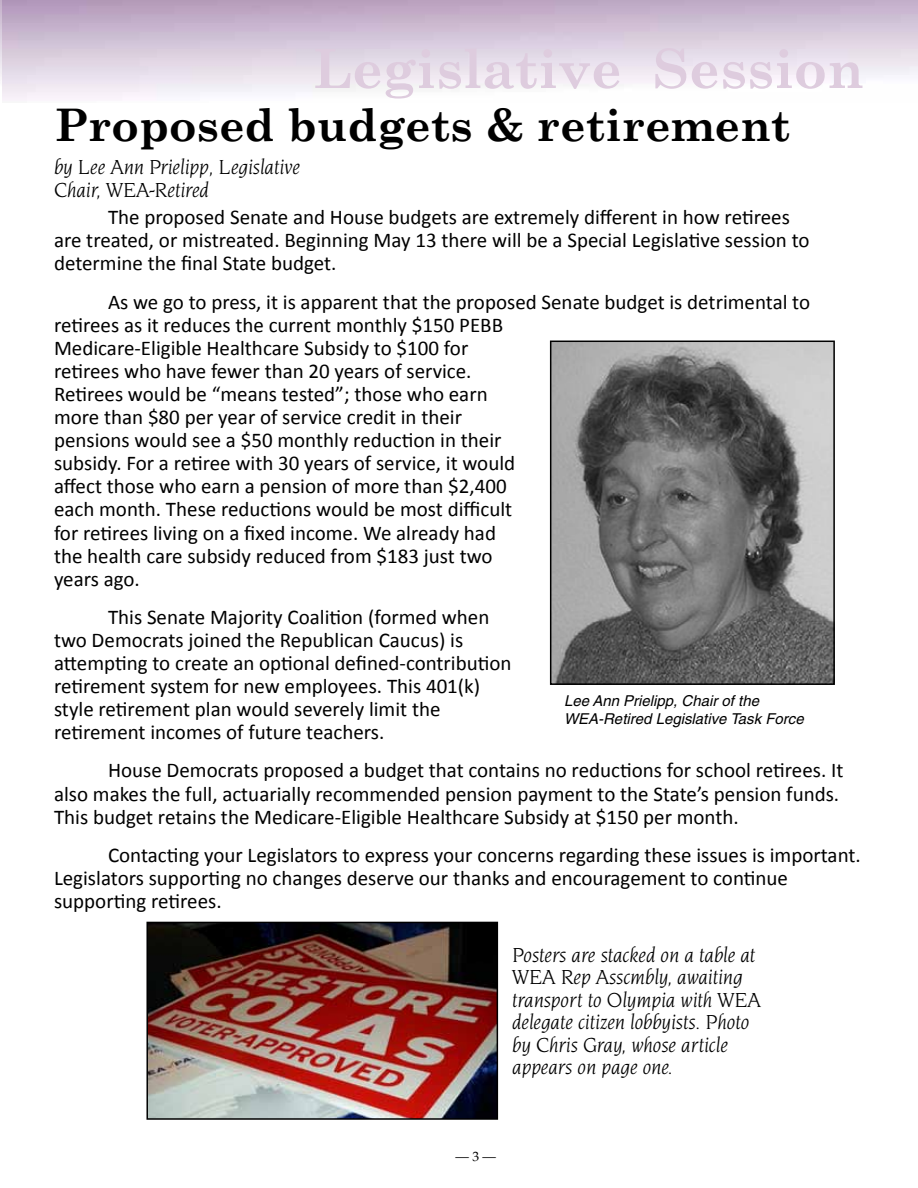
<style>
.page{position:relative;width:918px;height:1188px;background:#fff}
.page>*{position:absolute;margin:0;border:0;box-sizing:border-box;transform-origin:0 0}
.t1{font:700 54px "Century Schoolbook";color:#deccde}
.t2{font:700 45px "Century Schoolbook";color:#000}
.t3{font:21px/23.1px "Calibri";color:#000}
.t4{font:21px/22.5px "Novarese Book Italic DTC";color:#000}
.t5{font:italic 15px/18px "Helvetica";color:#000}
.t6{font:13.5px "Palatino";color:#000}
</style>
<div class="page">
<img style="left:553px;top:344px;width:279px;height:338px">
<div style="left:550px;top:341px;width:285px;height:344px;border:2px solid #000"></div>
<img style="left:149px;top:925px;width:346px;height:192px">
<div style="left:146px;top:922px;width:352px;height:198px;border:2px solid #000"></div>
<h1 class="t1" style="left:313px;top:27px;width:552px">Legislative Session</h1>
<h2 class="t2" style="left:54px;top:90px;width:738px">Proposed budgets &amp; retirement</h2>
<p class="t4" style="left:54px;top:156px;width:247px">by Lee Ann Prielipp, Legislative<br>Chair, WEA-Retired</p>
<p class="t3" style="left:54px;top:205px;width:757px;text-indent:54px">The proposed Senate and House budgets are extremely different in how retirees are treated, or mistreated. Beginning May 13 there will be a Special Legislative session to determine the final State budget.</p>
<p class="t3" style="left:54px;top:289px;width:758px;text-indent:54px">As we go to press, it is apparent that the proposed Senate budget is detrimental to retirees as it reduces the current monthly $150 PEBB<br>Medicare-Eligible Healthcare Subsidy to $100 for<br>retirees who have fewer than 20 years of service.<br>Retirees would be “means tested”; those who earn<br>more than $80 per year of service credit in their<br>pensions would see a $50 monthly reduction in their<br>subsidy. For a retiree with 30 years of service, it would<br>affect those who earn a pension of more than $2,400<br>each month. These reductions would be most difficult<br>for retirees living on a fixed income. We already had<br>the health care subsidy reduced from $183 just two<br>years ago.</p>
<p class="t3" style="left:54px;top:604px;width:459px;text-indent:54px">This Senate Majority Coalition (formed when two Democrats joined the Republican Caucus) is attempting to create an optional defined-contribution retirement system for new employees. This 401(k) style retirement plan would severely limit the retirement incomes of future teachers.</p>
<p class="t3" style="left:54px;top:758px;width:791px;text-indent:54px">House Democrats proposed a budget that contains no reductions for school retirees. It also makes the full, actuarially recommended pension payment to the State’s pension funds.<br>This budget retains the Medicare-Eligible Healthcare Subsidy at $150 per month.</p>
<p class="t3" style="left:54px;top:842px;width:808px;text-indent:54px">Contacting your Legislators to express your concerns regarding these issues is important.<br>Legislators supporting no changes deserve our thanks and encouragement to continue supporting retirees.</p>
<p class="t5" style="left:564px;top:691px;width:241px">Lee Ann Prielipp, Chair of the<br>WEA-Retired Legislative Task Force</p>
<p class="t4" style="left:512px;top:943px;width:250px">Posters are stacked on a table at<br>WEA Rep Asscmbly, awaiting transport to Olympia with WEA delegate citizen lobbyists. Photo by Chris Gray, whose article appears on page one.</p>
<p class="t6" style="left:456px;top:1149px;width:42px">— 3 —</p>
</div>
